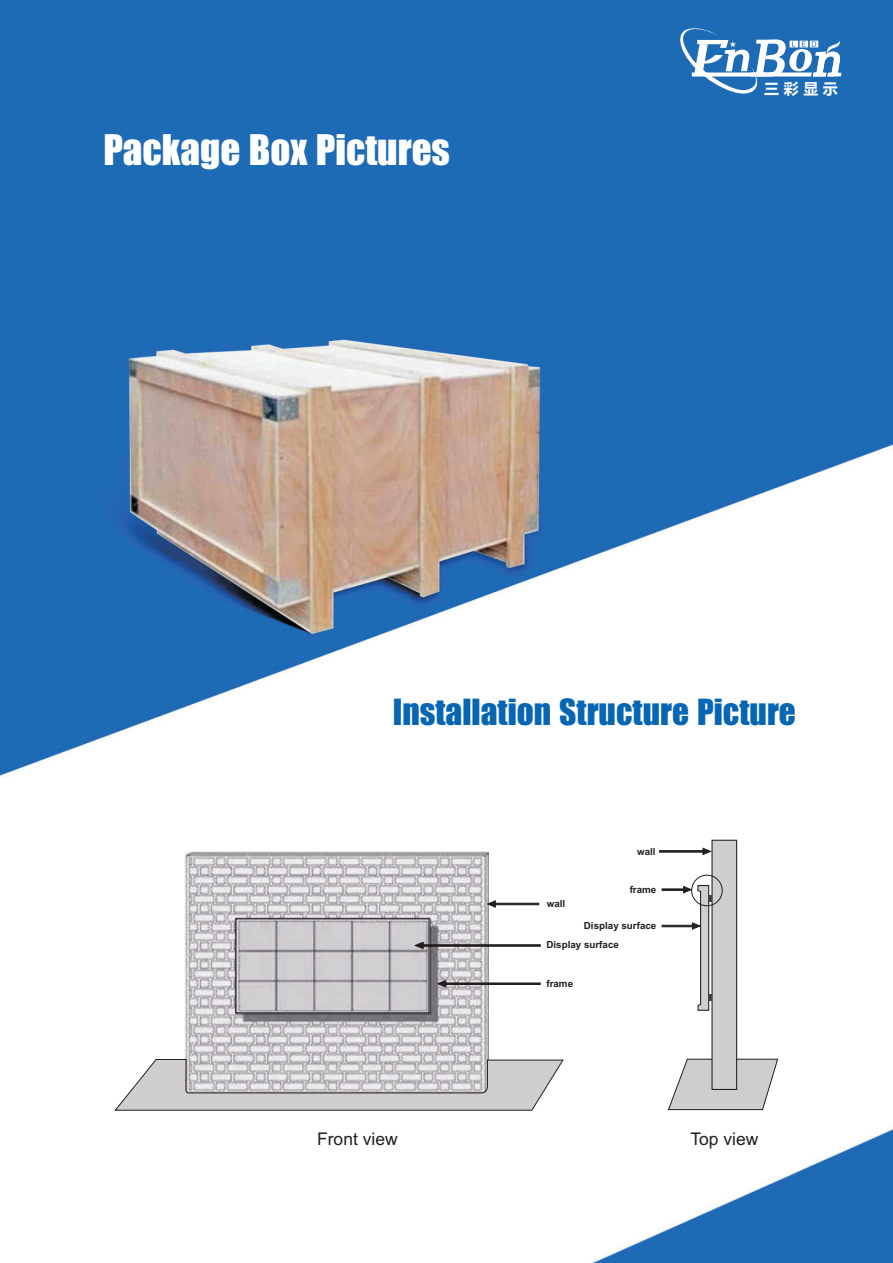
<style>
.page{position:relative;width:893px;height:1263px;background:#fff}
.page>*{position:absolute;margin:0;border:0;box-sizing:border-box;transform-origin:0 0}
.t1{font:39px "Impact";color:#fff}
.t2{font:33.3px "Impact";color:#0766b3}
.t3{font:17.4px "Arial";color:#231f20}
.t4{font:700 15px "Microsoft Ya Hei";color:#fff}
.t5{font:700 9.75px "Arial";color:#231f20}
</style>
<div class="page">
<img style="left:0;top:0;width:893px;height:1263px">
<img style="left:184px;top:852px;width:305px;height:207px">
<svg style="left:114px;top:1059px;width:450px;height:52px"></svg>
<div style="left:235px;top:918px;width:194px;height:95px;border:1px solid #231f20"></div>
<svg style="left:414px;top:941px;width:127px;height:9px"></svg>
<svg style="left:437px;top:979px;width:104px;height:9px"></svg>
<svg style="left:487px;top:899px;width:53px;height:9px"></svg>
<svg style="left:659px;top:839px;width:120px;height:275px"></svg>
<div style="left:691px;top:875px;width:32px;height:31px;border:1px solid #231f20;border-radius:50%"></div>
<svg style="left:673px;top:28px;width:168px;height:72px"></svg>
<h1 class="t1" style="left:103px;top:134px;width:348px">Package Box Pictures</h1>
<h3 class="t4" style="left:764px;top:82px;width:75px">三彩显示</h3>
<h2 class="t2" style="left:393px;top:699px;width:405px">Installation Structure Picture</h2>
<p class="t5" style="left:637px;top:848px;width:20px">wall</p>
<p class="t5" style="left:630px;top:886px;width:28px">frame</p>
<p class="t5" style="left:547px;top:900px;width:20px">wall</p>
<p class="t5" style="left:546px;top:941px;width:74px">Display surface</p>
<p class="t5" style="left:546px;top:980px;width:28px">frame</p>
<p class="t5" style="left:584px;top:921px;width:74px">Display surface</p>
<h3 class="t3" style="left:317px;top:1133px;width:82px">Front view</h3>
<h3 class="t3" style="left:690px;top:1133px;width:69px">Top view</h3>
</div>
